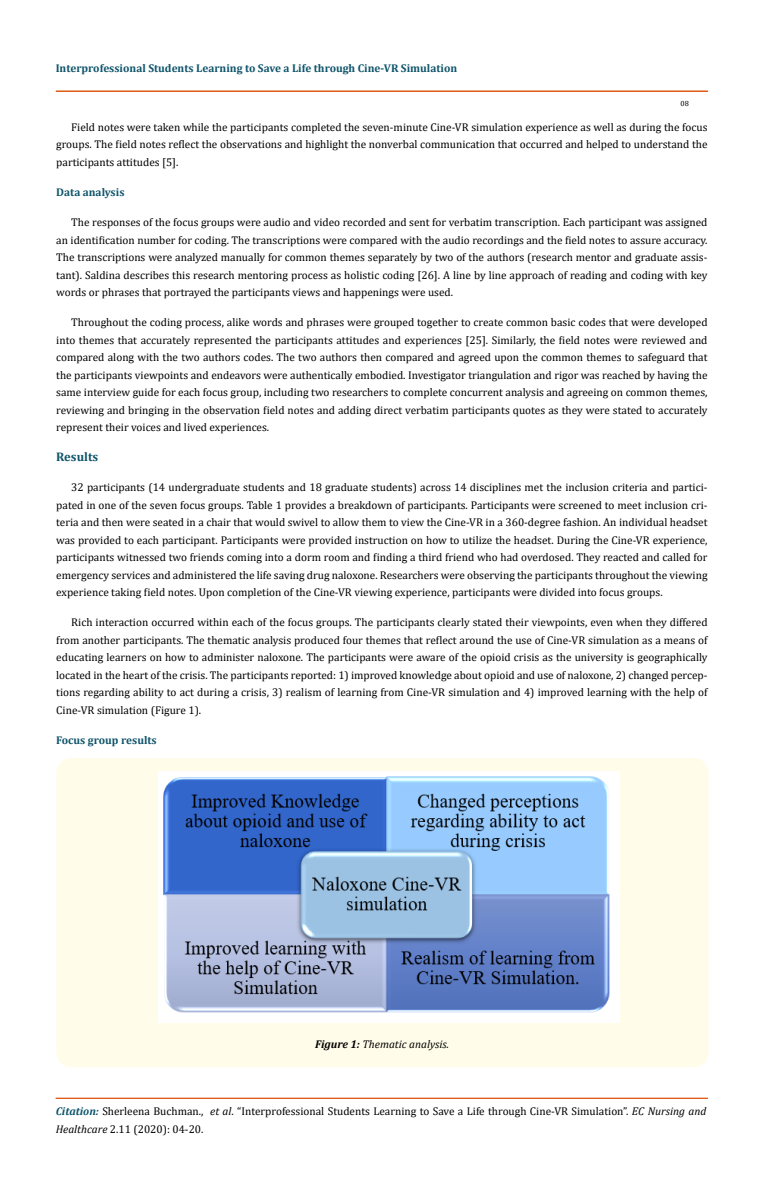
<style>
.page{position:relative;width:764px;height:1187px;background:#fff}
.page>*{position:absolute;margin:0;border:0;box-sizing:border-box;transform-origin:0 0}
.t1{font:700 12.5px "Cambria";color:#0e546a}
.t2{font:11.25px/17.5px "Cambria";color:#000;text-align:justify}
.t3{font:700 11.25px "Cambria";color:#0e546a}
.t4{font:italic 11.25px "Cambria";color:#000}
.t5{font:7.5px "Cambria";color:#000}
.s1{font-weight:700}
.s2{font-weight:700;font-style:italic;color:#0e546a}
.s3{font-style:italic}
</style>
<div class="page">
<div style="left:56px;top:91px;width:651px;height:1px;border:1px solid #e05d1a"></div>
<hr style="left:56px;top:1098px;width:651px;height:1px;background:#e05d1a">
<div style="left:56px;top:758px;width:652px;height:309px;background:#fffde9;border-radius:15px"></div>
<img style="left:158px;top:771px;width:461px;height:251px">
<p class="t3" style="left:56px;top:60px;width:403px">Interprofessional Students Learning to Save a Life through Cine-VR Simulation</p>
<p class="t5" style="left:680px;top:98px;width:10px">08</p>
<p class="t2" style="left:56px;top:118px;width:653px;text-indent:15px">Field notes were taken while the participants completed the seven-minute Cine-VR simulation experience as well as during the focus groups. The field notes reflect the observations and highlight the nonverbal communication that occurred and helped to understand the participants attitudes [5].</p>
<p class="t3" style="left:56px;top:184px;width:70px">Data analysis</p>
<p class="t2" style="left:56px;top:213px;width:653px;text-indent:15px">The responses of the focus groups were audio and video recorded and sent for verbatim transcription. Each participant was assigned an identification number for coding. The transcriptions were compared with the audio recordings and the field notes to assure accuracy.<br>The transcriptions were analyzed manually for common themes separately by two of the authors (research mentor and graduate assis&shy;tant). Saldina describes this research mentoring process as holistic coding [26]. A line by line approach of reading and coding with key words or phrases that portrayed the participants views and happenings were used.</p>
<p class="t2" style="left:56px;top:313px;width:653px;text-indent:15px">Throughout the coding process, alike words and phrases were grouped together to create common basic codes that were developed into themes that accurately represented the participants attitudes and experiences [25]. Similarly, the field notes were reviewed and compared along with the two authors codes. The two authors then compared and agreed upon the common themes to safeguard that the participants viewpoints and endeavors were authentically embodied. Investigator triangulation and rigor was reached by having the same interview guide for each focus group, including two researchers to complete concurrent analysis and agreeing on common themes, reviewing and bringing in the observation field notes and adding direct verbatim participants quotes as they were stated to accurately represent their voices and lived experiences.</p>
<p class="t1" style="left:56px;top:448px;width:44px">Results</p>
<p class="t2" style="left:56px;top:478px;width:653px;text-indent:15px">32 participants (14 undergraduate students and 18 graduate students) across 14 disciplines met the inclusion criteria and partici&shy;pated in one of the seven focus groups. Table 1 provides a breakdown of participants. Participants were screened to meet inclusion cri&shy;teria and then were seated in a chair that would swivel to allow them to view the Cine-VR in a 360-degree fashion. An individual headset was provided to each participant. Participants were provided instruction on how to utilize the headset. During the Cine-VR experience, participants witnessed two friends coming into a dorm room and finding a third friend who had overdosed. They reacted and called for emergency services and administered the life saving drug naloxone. Researchers were observing the participants throughout the viewing experience taking field notes. Upon completion of the Cine-VR viewing experience, participants were divided into focus groups.</p>
<p class="t2" style="left:56px;top:613px;width:653px;text-indent:15px">Rich interaction occurred within each of the focus groups. The participants clearly stated their viewpoints, even when they differed from another participants. The thematic analysis produced four themes that reflect around the use of Cine-VR simulation as a means of educating learners on how to administer naloxone. The participants were aware of the opioid crisis as the university is geographically located in the heart of the crisis. The participants reported: 1) improved knowledge about opioid and use of naloxone, 2) changed percep&shy;tions regarding ability to act during a crisis, 3) realism of learning from Cine-VR simulation and 4) improved learning with the help of Cine-VR simulation (Figure 1).</p>
<p class="t3" style="left:56px;top:732px;width:102px">Focus group results</p>
<p class="t4" style="left:315px;top:1036px;width:135px"><span class="s1">Figure 1:</span> Thematic analysis.</p>
<p class="t2" style="left:56px;top:1102px;width:652px"><span class="s2">Citation:</span> Sherleena Buchman., <span class="s3">et al</span>. “Interprofessional Students Learning to Save a Life through Cine-VR Simulation”. <span class="s3">EC Nursing and<br>Healthcare</span> 2.11 (2020): 04-20.</p>
</div>
